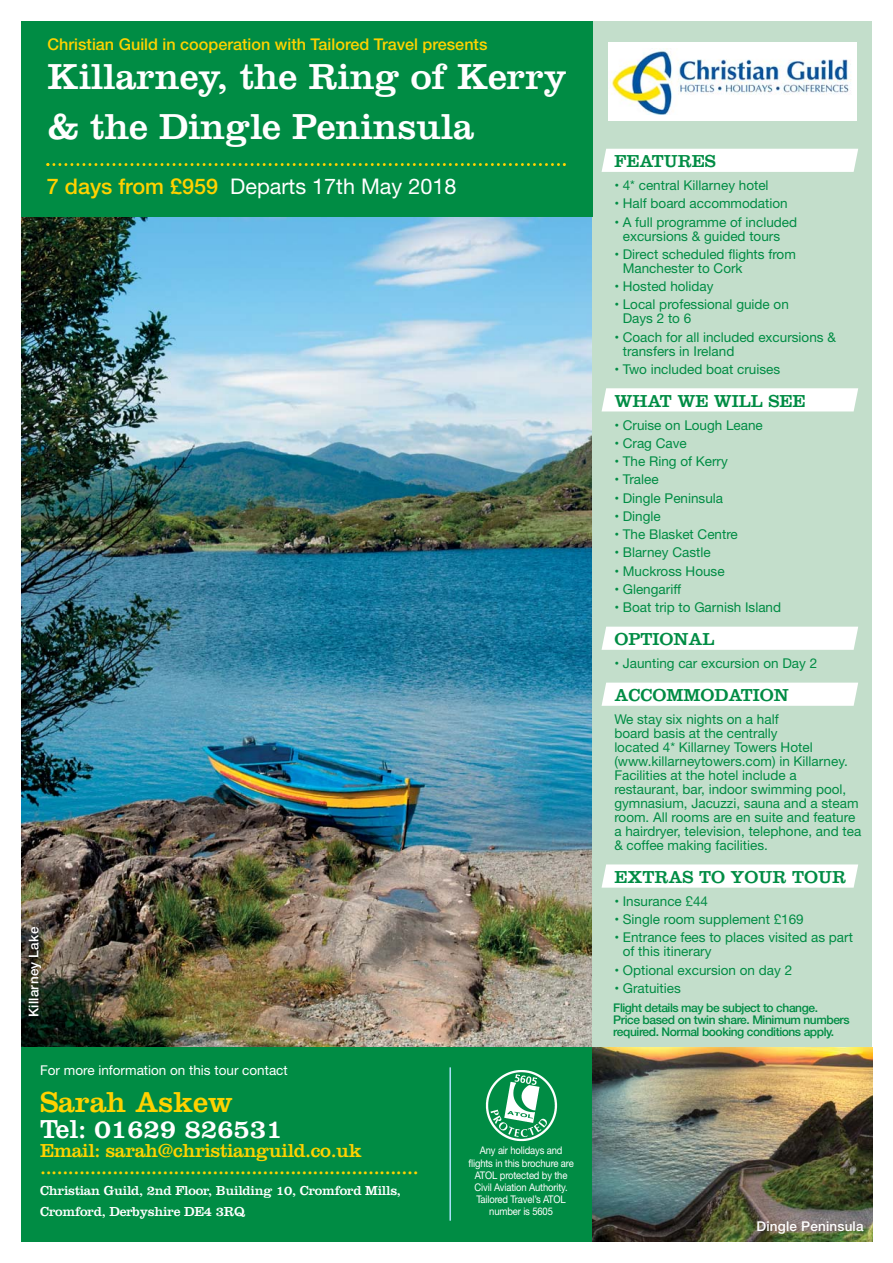
<style>
.page{position:relative;width:893px;height:1263px;background:#fff}
.page>*{position:absolute;margin:0;border:0;box-sizing:border-box;transform-origin:0 0}
.t1{font:37.5px/49.5px "Clarendon";letter-spacing:-.005em;color:#fff}
.t2{font:30px "Clarendon";letter-spacing:-.005em;color:#ffd200}
.t3{font:27px "Clarendon";letter-spacing:-.005em;color:#fff}
.t4{font:21.6px "Helvetica Neue";color:#fff}
.t5{font:19.5px/16.5px "Clarendon";letter-spacing:-.02em;color:#ffd200}
.t6{font:18px "Clarendon";color:#008c44}
.t7{font:500 16.2px "Helvetica Neue";color:#ffd200}
.t8{font:13.5px/14px "Helvetica Neue";color:#008c44}
.t9{font:13.5px/21px "Clarendon";letter-spacing:-.02em;color:#fff}
.t10{font:13.5px "Helvetica Neue";color:#fff}
.t11{font:500 13.5px "Helvetica Neue";letter-spacing:.015em;color:#fff}
.t12{font:500 12px/12px "Helvetica Neue";letter-spacing:-.035em;color:#008c44}
.t13{font:10.5px/12.1px "Helvetica Neue";letter-spacing:-.015em;color:#fff;text-align:center;scale:.9 1}
.s1{font-weight:500;color:#ffd200}
</style>
<div class="page">
<img style="left:21px;top:217px;width:571px;height:830px">
<div style="left:21px;top:1047px;width:851px;height:195px;background:#008c44"></div>
<hr style="left:449px;top:1067px;width:2px;height:154px;background:#aae1fa">
<div style="left:592px;top:21px;width:280px;height:1221px;background:#c3decb"></div>
<div style="left:608px;top:42px;width:248px;height:79px;background:#fff"></div>
<img style="left:610px;top:49px;width:241px;height:66px">
<svg style="left:601px;top:864px;width:257px;height:24px;background:#fbfdfc"></svg>
<div style="left:601px;top:683px;width:257px;height:23px;background:#fff"></div>
<div style="left:601px;top:388px;width:257px;height:23px;background:#fff"></div>
<div style="left:601px;top:149px;width:257px;height:23px;background:#fff"></div>
<div style="left:601px;top:627px;width:257px;height:23px;background:#fff"></div>
<div style="left:21px;top:21px;width:571px;height:196px;background:#008c44"></div>
<svg style="left:46px;top:163px;width:520px;height:3px"></svg>
<img style="left:485px;top:1070px;width:73px;height:72px">
<img style="left:592px;top:1047px;width:280px;height:195px">
<p class="t7" style="left:48px;top:39px;width:441px">Christian Guild in cooperation with Tailored Travel presents</p>
<h1 class="t1" style="left:48px;top:56px;width:520px">Killarney, the Ring of Kerry &amp; the Dingle Peninsula</h1>
<h3 class="t4" style="left:47px;top:178px;width:411px"><span class="s1">7 days from £959</span> Departs 17th May 2018</h3>
<p class="t11" style="left:29px;top:1017px;width:92px;rotate:-90deg">Killarney Lake</p>
<p class="t10" style="left:40px;top:1065px;width:249px">For more information on this tour contact</p>
<h2 class="t2" style="left:40px;top:1092px;width:194px">Sarah Askew</h2>
<h3 class="t3" style="left:40px;top:1119px;width:244px">Tel: 01629 826531</h3>
<h3 class="t5" style="left:40px;top:1144px;width:380px">Email: sarah@christianguild.co.uk ....................................................................</h3>
<p class="t9" style="left:40px;top:1181px;width:362px">Christian Guild, 2nd Floor, Building 10, Cromford Mills,<br>Cromford, Derbyshire DE4 3RQ</p>
<p class="t13" style="left:468px;top:1146px;width:118px">Any air holidays and flights in this brochure are<br>ATOL protected by the<br>Civil Aviation Authority.<br>Tailored Travel’s ATOL number is 5605</p>
<h3 class="t6" style="left:614px;top:155px;width:103px">FEATURES</h3>
<p class="t8" style="left:614px;top:180px;width:156px">• 4* central Killarney hotel</p>
<p class="t8" style="left:614px;top:198px;width:175px">• Half board accommodation</p>
<p class="t8" style="left:622px;top:216px;width:176px;text-indent:-8px">• A full programme of included excursions &amp; guided tours</p>
<p class="t8" style="left:622px;top:248px;width:175px;text-indent:-8px">• Direct scheduled flights from<br>Manchester to Cork</p>
<p class="t8" style="left:614px;top:281px;width:101px">• Hosted holiday</p>
<p class="t8" style="left:622px;top:299px;width:168px;text-indent:-8px">• Local professional guide on<br>Days 2 to 6</p>
<p class="t8" style="left:622px;top:331px;width:215px;text-indent:-8px">• Coach for all included excursions &amp; transfers in Ireland</p>
<p class="t8" style="left:614px;top:363px;width:167px">• Two included boat cruises</p>
<h3 class="t6" style="left:614px;top:394px;width:192px">WHAT WE WILL SEE</h3>
<p class="t8" style="left:614px;top:419px;width:150px">• Cruise on Lough Leane</p>
<p class="t8" style="left:614px;top:438px;width:74px">• Crag Cave</p>
<p class="t8" style="left:614px;top:456px;width:115px">• The Ring of Kerry</p>
<p class="t8" style="left:614px;top:474px;width:46px">• Tralee</p>
<p class="t8" style="left:614px;top:492px;width:110px">• Dingle Peninsula</p>
<p class="t8" style="left:614px;top:510px;width:48px">• Dingle</p>
<p class="t8" style="left:614px;top:529px;width:125px">• The Blasket Centre</p>
<p class="t8" style="left:614px;top:547px;width:98px">• Blarney Castle</p>
<p class="t8" style="left:614px;top:565px;width:112px">• Muckross House</p>
<p class="t8" style="left:614px;top:583px;width:68px">• Glengariff</p>
<p class="t8" style="left:614px;top:602px;width:168px">• Boat trip to Garnish Island</p>
<h3 class="t6" style="left:614px;top:633px;width:102px">OPTIONAL</h3>
<p class="t8" style="left:614px;top:658px;width:204px">• Jaunting car excursion on Day 2</p>
<h3 class="t6" style="left:614px;top:689px;width:176px">ACCOMMODATION</h3>
<p class="t8" style="left:614px;top:714px;width:248px">We stay six nights on a half<br>board basis at the centrally<br>located 4* Killarney Towers Hotel (www.killarneytowers.com) in Killarney.<br>Facilities at the hotel include a restaurant, bar, indoor swimming pool, gymnasium, Jacuzzi, sauna and a steam room. All rooms are en suite and feature a hairdryer, television, telephone, and tea &amp; coffee making facilities.</p>
<h3 class="t6" style="left:614px;top:870px;width:233px">EXTRAS TO YOUR TOUR</h3>
<p class="t8" style="left:614px;top:895px;width:95px">• Insurance £44</p>
<p class="t8" style="left:614px;top:914px;width:191px">• Single room supplement £169</p>
<p class="t8" style="left:622px;top:932px;width:232px;text-indent:-8px">• Entrance fees to places visited as part of this itinerary</p>
<p class="t8" style="left:614px;top:964px;width:179px">• Optional excursion on day 2</p>
<p class="t8" style="left:614px;top:982px;width:68px">• Gratuities</p>
<p class="t12" style="left:613px;top:1003px;width:238px">Flight details may be subject to change.<br>Price based on twin share. Minimum numbers required. Normal booking conditions apply.</p>
<p class="t11" style="left:756px;top:1221px;width:109px">Dingle Peninsula</p>
</div>
